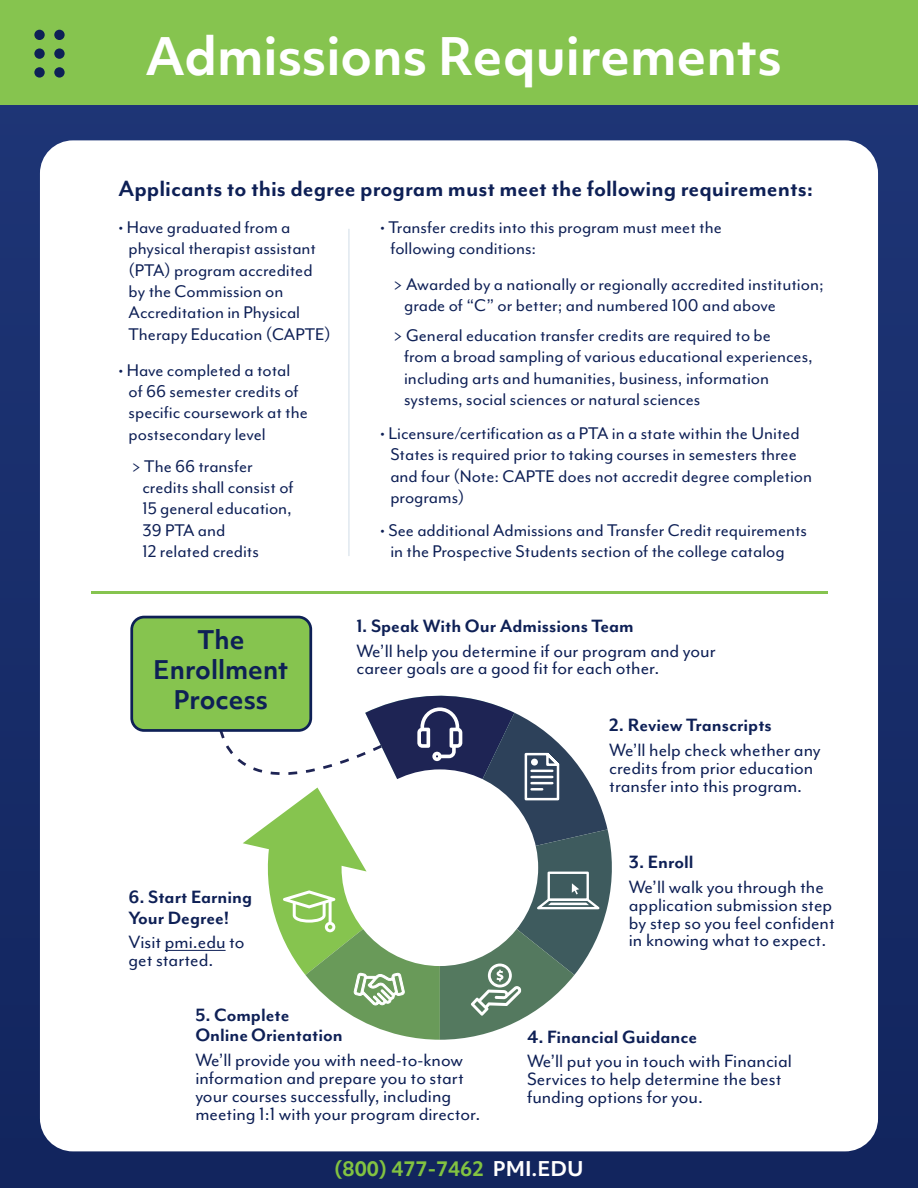
<style>
.page{position:relative;width:918px;height:1188px;background:#fff}
.page>*{position:absolute;margin:0;border:0;box-sizing:border-box;transform-origin:0 0}
.t1{font:700 49.5px "Objektiv Mk 1";color:#fff}
.t2{font:700 25.5px "Mr Eaves Mod OT";color:#0e2056}
.t3{font:700 24.6px/29.5px "Objektiv Mk 1";color:#0e2056;text-align:center}
.t4{font:20.55px/17.9px "Mr Eaves Mod OT";color:#0e2056}
.t5{font:700 20.55px/20.5px "Mr Eaves Mod OT";color:#0e2056}
.t6{font:19.5px/21.3px "Mr Eaves Mod OT";color:#0e2056}
.t7{font:700 19.5px "Objektiv Mk 1";color:#82c341}
.s1{color:#fff}
</style>
<div class="page">
<div style="left:0;top:91px;width:918px;height:1097px;background:#182e6a"></div>
<div style="left:0;top:0;width:918px;height:104px;background:#86c44f"></div>
<div style="left:40px;top:140px;width:838px;height:1011px;background:#fff;border-radius:33px"></div>
<div style="left:34px;top:30px;width:11px;height:10px;background:#0e2056;border-radius:50%"></div>
<div style="left:54px;top:30px;width:11px;height:10px;background:#0e2056;border-radius:50%"></div>
<div style="left:34px;top:48px;width:11px;height:11px;background:#0e2056;border-radius:50%"></div>
<div style="left:54px;top:48px;width:11px;height:11px;background:#0e2056;border-radius:50%"></div>
<div style="left:34px;top:67px;width:11px;height:11px;background:#0e2056;border-radius:50%"></div>
<div style="left:54px;top:67px;width:11px;height:11px;background:#0e2056;border-radius:50%"></div>
<hr style="left:165px;top:950px;width:61px;height:1px;background:#0e2056">
<div style="left:132px;top:617px;width:179px;height:113px;background:#86c44f;border-radius:12px"></div>
<div style="left:130px;top:616px;width:182px;height:116px;border:3px solid #0e2056;border-radius:12px"></div>
<hr style="left:91px;top:592px;width:736px;height:2px;background:#86c44f">
<svg style="left:213px;top:691px;width:399px;height:349px"></svg>
<hr style="left:348px;top:229px;width:2px;height:327px;background:#00437b">
<h1 class="t1" style="left:145px;top:22px;width:638px">Admissions Requirements</h1>
<h2 class="t2" style="left:118px;top:174px;width:696px">Applicants to this degree program must meet the following requirements:</h2>
<p class="t6" style="left:129px;top:216px;width:204px;text-indent:-10px">• Have graduated from a physical therapist assistant (PTA) program accredited by the Commission on<br>Accreditation in Physical<br>Therapy Education (CAPTE)</p>
<p class="t6" style="left:129px;top:359px;width:181px;text-indent:-10px">• Have completed a total of 66 semester credits of specific coursework at the postsecondary level</p>
<p class="t6" style="left:142px;top:455px;width:153px;text-indent:-10px">&gt; The 66 transfer credits shall consist of<br>15 general education,<br>39 PTA and<br>12 related credits</p>
<p class="t3" style="left:153px;top:625px;width:137px">The<br>Enrollment<br>Process</p>
<p class="t6" style="left:390px;top:217px;width:333px;text-indent:-10px">• Transfer credits into this program must meet the following conditions:</p>
<p class="t6" style="left:404px;top:273px;width:421px;text-indent:-10px">&gt; Awarded by a nationally or regionally accredited institution; grade of “C” or better; and numbered 100 and above</p>
<p class="t6" style="left:404px;top:324px;width:410px;text-indent:-10px">&gt; General education transfer credits are required to be<br>from a broad sampling of various educational experiences, including arts and humanities, business, information systems, social sciences or natural sciences</p>
<p class="t6" style="left:390px;top:422px;width:423px;text-indent:-10px">• Licensure/certification as a PTA in a state within the United States is required prior to taking courses in semesters three and four (Note: CAPTE does not accredit degree completion programs)</p>
<p class="t6" style="left:390px;top:519px;width:418px;text-indent:-10px">• See additional Admissions and Transfer Credit requirements in the Prospective Students section of the college catalog</p>
<p class="t5" style="left:357px;top:615px;width:279px">1. Speak With Our Admissions Team</p>
<p class="t4" style="left:357px;top:642px;width:361px">We’ll help you determine if our program and your career goals are a good fit for each other.</p>
<p class="t5" style="left:609px;top:714px;width:164px">2. Review Transcripts</p>
<p class="t4" style="left:609px;top:741px;width:213px">We’ll help check whether any credits from prior education transfer into this program.</p>
<p class="t5" style="left:128px;top:887px;width:125px">6. Start Earning<br>Your Degree!</p>
<p class="t4" style="left:128px;top:933px;width:118px">Visit pmi.edu to get started.</p>
<p class="t5" style="left:195px;top:1004px;width:149px">5. Complete<br>Online Orientation</p>
<p class="t5" style="left:629px;top:851px;width:66px">3. Enroll</p>
<p class="t4" style="left:629px;top:878px;width:207px">We’ll walk you through the application submission step by step so you feel confident in knowing what to expect.</p>
<p class="t5" style="left:527px;top:1026px;width:172px">4. Financial Guidance</p>
<p class="t4" style="left:195px;top:1051px;width:286px">We’ll provide you with need-to-know information and prepare you to start your courses successfully, including meeting 1:1 with your program director.</p>
<p class="t4" style="left:527px;top:1052px;width:266px">We’ll put you in touch with Financial<br>Services to help determine the best funding options for you.</p>
<p class="t7" style="left:334px;top:1155px;width:251px">(800) 477-7462 <span class="s1">PMI.EDU</span></p>
</div>
